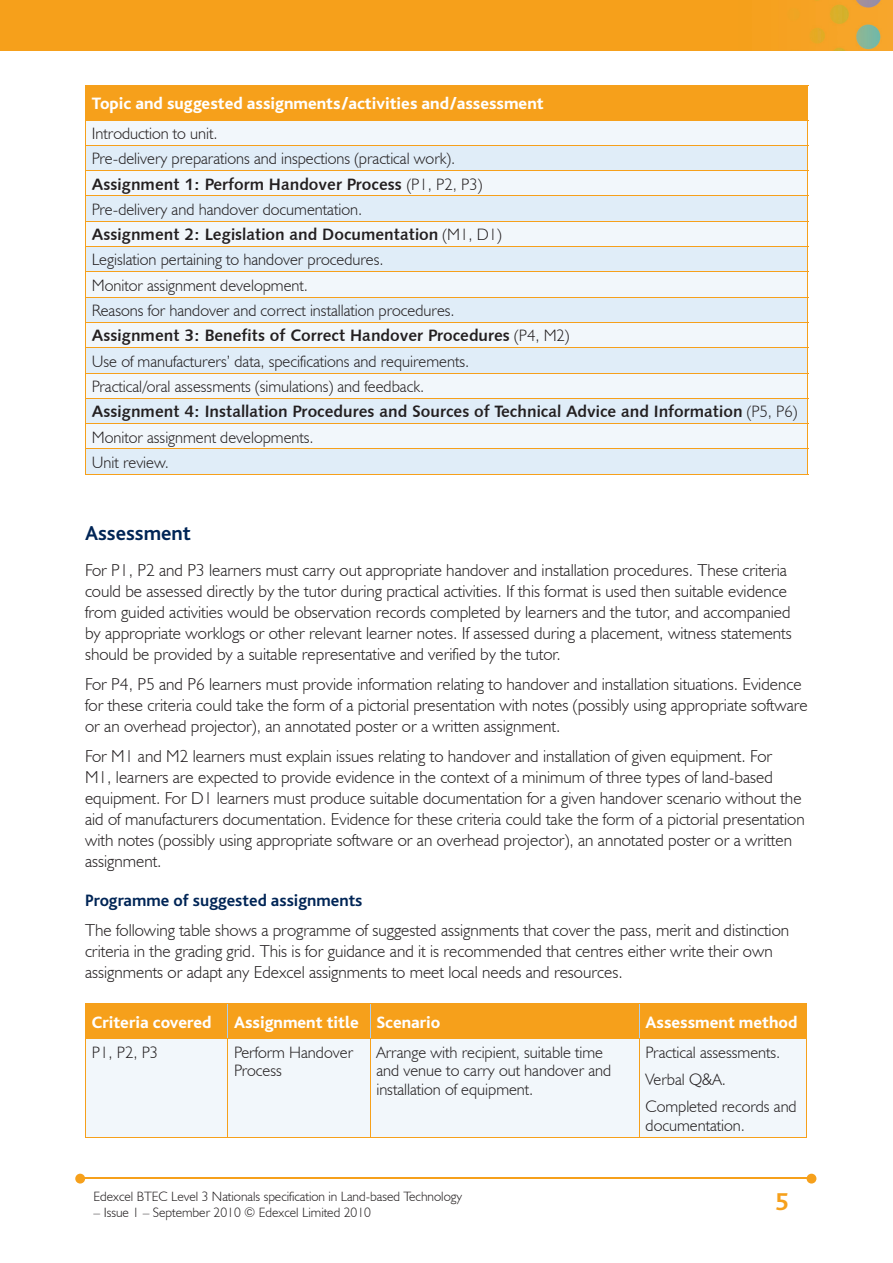
<style>
.page{position:relative;width:893px;height:1263px;background:#fff}
.page>*{position:absolute;margin:0;border:0;box-sizing:border-box;transform-origin:0 0}
.t1{font:700 25.5px "Bliss";color:#f6a01b}
.t2{font:700 21px "Bliss";color:#002556}
.t3{font:300 17.25px/21px "Humanist 521 BT";color:#231f20}
.t4{font:800 17.25px "Bliss";color:#fff}
.t5{font:700 17.25px "Bliss";color:#002556}
.t6{font:300 16.5px/25.3px "Humanist 521 BT";color:#231f20}
.t7{font:16.5px "Humanist 531 BT Bold A";color:#231f20}
.t8{font:300 13.5px "Humanist 521 BT";color:#231f20}
.s1{font-family:"Humanist 521 BT";font-weight:300}
</style>
<div class="page">
<img style="left:0;top:0;width:893px;height:51px">
<hr style="left:82px;top:1178px;width:728px;height:1px;background:#f6a01b">
<svg style="left:807px;top:1174px;width:9px;height:9px"></svg>
<svg style="left:75px;top:1174px;width:10px;height:9px"></svg>
<div style="left:85px;top:85px;width:723px;height:35px;background:#f6a01b"></div>
<div style="left:86px;top:121px;width:721px;height:24px;background:#f2f7fb"></div>
<svg style="left:86px;top:146px;width:721px;height:328px;fill:#e0edf8"></svg>
<hr style="left:85px;top:120px;width:723px;height:1px;background:#f6a01b">
<hr style="left:85px;top:145px;width:723px;height:1px;background:#f6a01b">
<hr style="left:85px;top:170px;width:723px;height:1px;background:#f6a01b">
<hr style="left:85px;top:196px;width:723px;height:1px;background:#f6a01b">
<hr style="left:85px;top:221px;width:723px;height:1px;background:#f6a01b">
<hr style="left:85px;top:246px;width:723px;height:1px;background:#f6a01b">
<hr style="left:85px;top:271px;width:723px;height:1px;background:#f6a01b">
<hr style="left:85px;top:297px;width:723px;height:1px;background:#f6a01b">
<hr style="left:85px;top:322px;width:723px;height:1px;background:#f6a01b">
<hr style="left:85px;top:347px;width:723px;height:1px;background:#f6a01b">
<hr style="left:85px;top:373px;width:723px;height:1px;background:#f6a01b">
<hr style="left:85px;top:398px;width:723px;height:1px;background:#f6a01b">
<hr style="left:85px;top:423px;width:723px;height:1px;background:#f6a01b">
<hr style="left:85px;top:474px;width:723px;height:1px;background:#f6a01b">
<svg style="left:85px;top:121px;width:1px;height:353px"></svg>
<svg style="left:807px;top:121px;width:1px;height:353px"></svg>
<hr style="left:85px;top:448px;width:723px;height:1px;background:#f6a01b">
<div style="left:86px;top:1004px;width:720px;height:34px;background:#f6a01b"></div>
<div style="left:86px;top:1039px;width:720px;height:98px;background:#f2f7fb"></div>
<hr style="left:227px;top:1004px;width:1px;height:34px;background:#accfed">
<hr style="left:370px;top:1004px;width:1px;height:34px;background:#accfed">
<hr style="left:639px;top:1004px;width:1px;height:34px;background:#accfed">
<hr style="left:85px;top:1004px;width:1px;height:34px;background:#f6a01b">
<hr style="left:806px;top:1004px;width:1px;height:34px;background:#f6a01b">
<hr style="left:85px;top:1003px;width:143px;height:1px;background:#f6a01b">
<hr style="left:228px;top:1003px;width:142px;height:1px;background:#f6a01b">
<hr style="left:370px;top:1003px;width:269px;height:1px;background:#f6a01b">
<hr style="left:639px;top:1003px;width:168px;height:1px;background:#f6a01b">
<hr style="left:227px;top:1039px;width:1px;height:98px;background:#f6a01b">
<hr style="left:370px;top:1039px;width:1px;height:98px;background:#f6a01b">
<hr style="left:639px;top:1039px;width:1px;height:98px;background:#f6a01b">
<hr style="left:85px;top:1039px;width:1px;height:98px;background:#f6a01b">
<hr style="left:806px;top:1039px;width:1px;height:98px;background:#f6a01b">
<hr style="left:85px;top:1038px;width:143px;height:1px;background:#f6a01b">
<hr style="left:228px;top:1038px;width:142px;height:1px;background:#f6a01b">
<hr style="left:370px;top:1038px;width:269px;height:1px;background:#f6a01b">
<hr style="left:639px;top:1038px;width:168px;height:1px;background:#f6a01b">
<hr style="left:85px;top:1137px;width:143px;height:1px;background:#f6a01b">
<hr style="left:228px;top:1137px;width:142px;height:1px;background:#f6a01b">
<hr style="left:370px;top:1137px;width:269px;height:1px;background:#f6a01b">
<hr style="left:639px;top:1137px;width:168px;height:1px;background:#f6a01b">
<p class="t4" style="left:92px;top:95px;width:453px">Topic and suggested assignments/activities and/assessment</p>
<p class="t6" style="left:92px;top:120px;width:365px">Introduction to unit.<br>Pre-delivery preparations and inspections (practical work).</p>
<p class="t7" style="left:92px;top:174px;width:392px">Assignment 1: Perform Handover Process <span class="s1">(P1, P2, P3)</span></p>
<p class="t6" style="left:92px;top:196px;width:272px">Pre-delivery and handover documentation.</p>
<p class="t7" style="left:92px;top:224px;width:411px">Assignment 2: Legislation and Documentation <span class="s1">(M1, D1)</span></p>
<p class="t6" style="left:92px;top:247px;width:364px">Legislation pertaining to handover procedures.<br>Monitor assignment development.<br>Reasons for handover and correct installation procedures.</p>
<p class="t7" style="left:92px;top:325px;width:479px">Assignment 3: Benefits of Correct Handover Procedures <span class="s1">(P4, M2)</span></p>
<p class="t6" style="left:92px;top:348px;width:379px">Use of manufacturers’ data, specifications and requirements.<br>Practical/oral assessments (simulations) and feedback.</p>
<p class="t7" style="left:92px;top:401px;width:707px">Assignment 4: Installation Procedures and Sources of Technical Advice and Information <span class="s1">(P5, P6)</span></p>
<p class="t6" style="left:92px;top:424px;width:223px">Monitor assignment developments.<br>Unit review.</p>
<p class="t2" style="left:85px;top:522px;width:108px">Assessment</p>
<p class="t3" style="left:85px;top:559px;width:708px">For P1, P2 and P3 learners must carry out appropriate handover and installation procedures. These criteria could be assessed directly by the tutor during practical activities. If this format is used then suitable evidence from guided activities would be observation records completed by learners and the tutor, and accompanied by appropriate worklogs or other relevant learner notes. If assessed during a placement, witness statements should be provided by a suitable representative and verified by the tutor.</p>
<p class="t3" style="left:85px;top:673px;width:724px">For P4, P5 and P6 learners must provide information relating to handover and installation situations. Evidence for these criteria could take the form of a pictorial presentation with notes (possibly using appropriate software or an overhead projector), an annotated poster or a written assignment.</p>
<p class="t3" style="left:85px;top:745px;width:721px">For M1 and M2 learners must explain issues relating to handover and installation of given equipment. For<br>M1, learners are expected to provide evidence in the context of a minimum of three types of land-based equipment. For D1 learners must produce suitable documentation for a given handover scenario without the aid of manufacturers documentation. Evidence for these criteria could take the form of a pictorial presentation with notes (possibly using appropriate software or an overhead projector), an annotated poster or a written assignment.</p>
<p class="t5" style="left:85px;top:891px;width:279px">Programme of suggested assignments</p>
<p class="t3" style="left:85px;top:919px;width:706px">The following table shows a programme of suggested assignments that cover the pass, merit and distinction criteria in the grading grid. This is for guidance and it is recommended that centres either write their own assignments or adapt any Edexcel assignments to meet local needs and resources.</p>
<p class="t4" style="left:92px;top:1013px;width:121px">Criteria covered</p>
<p class="t4" style="left:234px;top:1013px;width:208px">Assignment title Scenario</p>
<p class="t4" style="left:646px;top:1013px;width:153px">Assessment method</p>
<p class="t6" style="left:92px;top:1039px;width:68px">P1, P2, P3</p>
<p class="t6" style="left:234px;top:1042px;width:121px;line-height:18.8px">Perform Handover<br>Process</p>
<p class="t6" style="left:376px;top:1042px;width:236px;line-height:18.8px">Arrange with recipient, suitable time and venue to carry out handover and installation of equipment.</p>
<p class="t6" style="left:646px;top:1038px;width:153px;line-height:27.3px">Practical assessments.<br>Verbal Q&amp;A.<br>Completed records and</p>
<p class="t6" style="left:646px;top:1112px;width:101px">documentation.</p>
<p class="t8" style="left:94px;top:1188px;width:370px">Edexcel BTEC Level 3 Nationals specification in Land-based Technology</p>
<p class="t8" style="left:94px;top:1204px;width:279px">– Issue 1 – September 2010 © Edexcel Limited 2010</p>
<h1 class="t1" style="left:775px;top:1189px;width:15px">5</h1>
</div>
